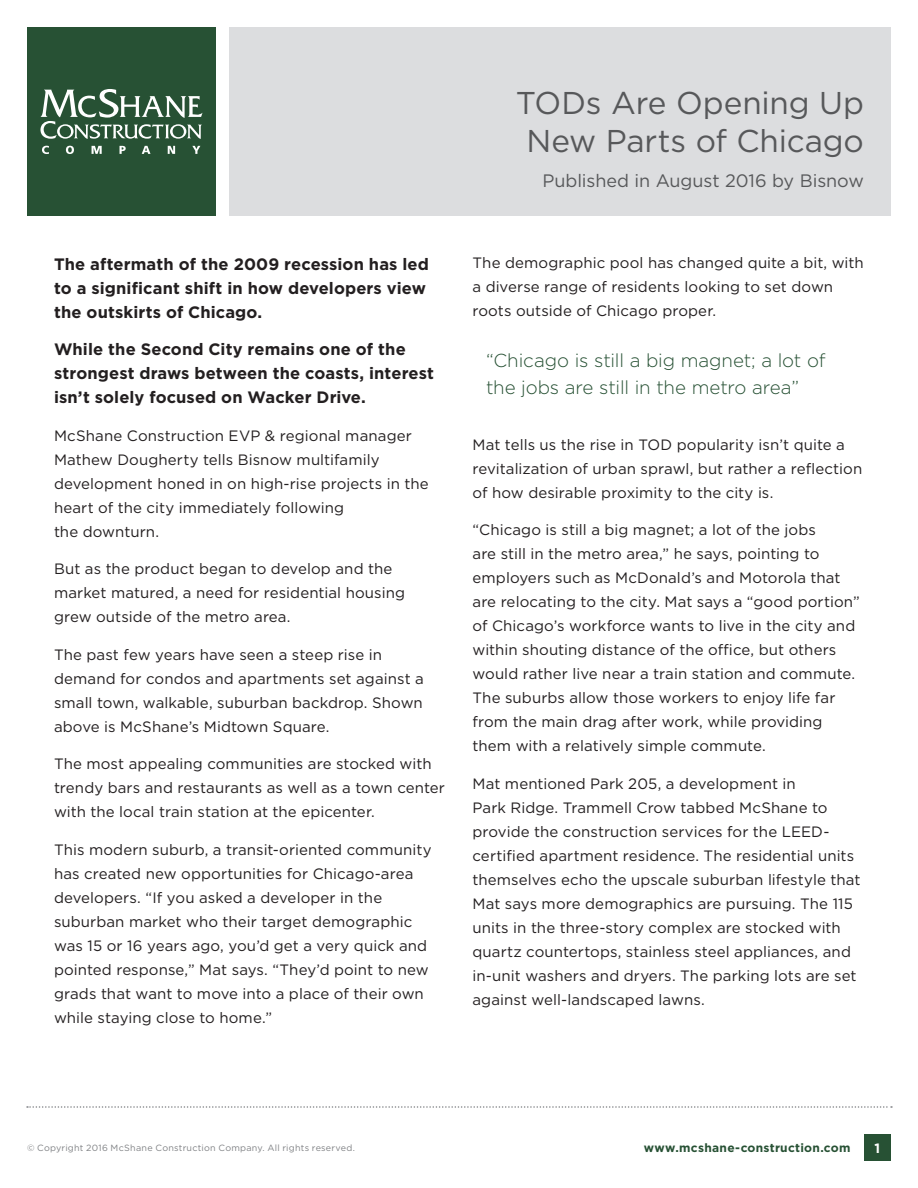
<style>
.page{position:relative;width:918px;height:1188px;background:#fff}
.page>*{position:absolute;margin:0;border:0;box-sizing:border-box;transform-origin:0 0}
.t1{font:31.5px/37.8px "Gotham";letter-spacing:-.005em;color:#57585a;text-align:center}
.t2{font:300 18.75px/27px "Gotham";letter-spacing:-.01em;color:#275134}
.t3{font:18px "Gotham";letter-spacing:-.005em;color:#57585a}
.t4{font:700 16.5px/24px "Gotham";letter-spacing:.005em;color:#231f20}
.t5{font:15px/24px "Gotham";letter-spacing:.005em;color:#231f20}
.t6{font:700 13.5px "Gotham";color:#fff}
.t7{font:700 12px "Gotham";letter-spacing:.02em;color:#275134}
.t8{font:9px "Gotham";letter-spacing:.025em;color:#808285}
</style>
<div class="page">
<div style="left:864px;top:1134px;width:27px;height:27px;background:#275134"></div>
<svg style="left:27px;top:1106px;width:865px;height:2px"></svg>
<div style="left:27px;top:27px;width:189px;height:189px;background:#275134"></div>
<svg style="left:40px;top:89px;width:162px;height:50px"></svg>
<svg style="left:42px;top:146px;width:7px;height:8px"></svg>
<svg style="left:66px;top:146px;width:8px;height:8px"></svg>
<svg style="left:92px;top:146px;width:10px;height:8px"></svg>
<svg style="left:120px;top:146px;width:6px;height:8px"></svg>
<svg style="left:142px;top:146px;width:9px;height:8px"></svg>
<svg style="left:168px;top:146px;width:7px;height:8px"></svg>
<svg style="left:192px;top:146px;width:8px;height:8px"></svg>
<div style="left:230px;top:27px;width:661px;height:189px;background:#dcdddf"></div>
<p class="t4" style="left:54px;top:252px;width:376px">The aftermath of the 2009 recession has led to a significant shift in how developers view the outskirts of Chicago.</p>
<p class="t4" style="left:54px;top:337px;width:382px">While the Second City remains one of the strongest draws between the coasts, interest isn’t solely focused on Wacker Drive.</p>
<p class="t5" style="left:54px;top:423px;width:376px">McShane Construction EVP &amp; regional manager Mathew Dougherty tells Bisnow multifamily development honed in on high-rise projects in the heart of the city immediately following<br>the downturn.</p>
<p class="t5" style="left:54px;top:557px;width:353px">But as the product began to develop and the market matured, a need for residential housing grew outside of the metro area.</p>
<p class="t5" style="left:54px;top:642px;width:371px">The past few years have seen a steep rise in demand for condos and apartments set against a small town, walkable, suburban backdrop. Shown above is McShane’s Midtown Square.  </p>
<p class="t5" style="left:54px;top:752px;width:393px">The most appealing communities are stocked with trendy bars and restaurants as well as a town center with the local train station at the epicenter.</p>
<p class="t5" style="left:54px;top:837px;width:379px">This modern suburb, a transit-oriented community has created new opportunities for Chicago-area developers. “If you asked a developer in the suburban market who their target demographic was 15 or 16 years ago, you’d get a very quick and pointed response,” Mat says. “They’d point to new grads that want to move into a place of their own while staying close to home.”</p>
<h1 class="t1" style="left:516px;top:83px;width:350px">TODs Are Opening Up<br>New Parts of Chicago</h1>
<p class="t3" style="left:542px;top:169px;width:323px">Published in August 2016 by Bisnow</p>
<p class="t5" style="left:472px;top:251px;width:393px">The demographic pool has changed quite a bit, with a diverse range of residents looking to set down roots outside of Chicago proper.</p>
<p class="t2" style="left:486px;top:346px;width:341px">“Chicago is still a big magnet; a lot of the jobs are still in the metro area”</p>
<p class="t5" style="left:472px;top:432px;width:391px">Mat tells us the rise in TOD popularity isn’t quite a revitalization of urban sprawl, but rather a reflection of how desirable proximity to the city is.</p>
<p class="t5" style="left:472px;top:518px;width:389px">“Chicago is still a big magnet; a lot of the jobs<br>are still in the metro area,” he says, pointing to employers such as McDonald’s and Motorola that are relocating to the city. Mat says a “good portion” of Chicago’s workforce wants to live in the city and within shouting distance of the office, but others would rather live near a train station and commute.<br>The suburbs allow those workers to enjoy life far from the main drag after work, while providing them with a relatively simple commute.  </p>
<p class="t5" style="left:472px;top:771px;width:390px">Mat mentioned Park 205, a development in<br>Park Ridge. Trammell Crow tabbed McShane to provide the construction services for the LEED&shy;certified apartment residence. The residential units themselves echo the upscale suburban lifestyle that Mat says more demographics are pursuing. The 115 units in the three-story complex are stocked with quartz countertops, stainless steel appliances, and in-unit washers and dryers. The parking lots are set against well-landscaped lawns.</p>
<p class="t8" style="left:27px;top:1142px;width:330px">© Copyright 2016 McShane Construction Company. All rights reserved.</p>
<p class="t7" style="left:644px;top:1140px;width:208px">www.mcshane-construction.com</p>
<p class="t6" style="left:875px;top:1139px;width:7px">1</p>
</div>
